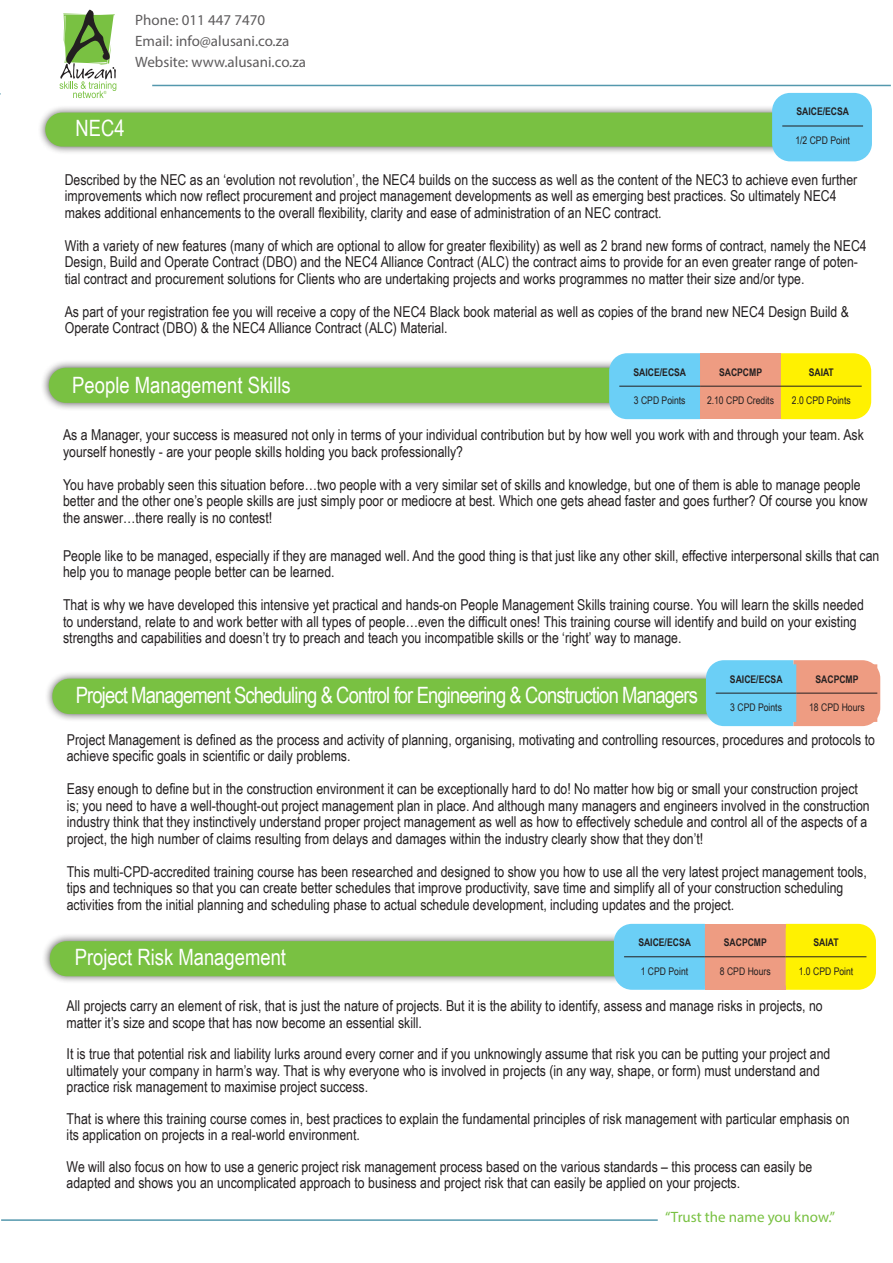
<style>
.page{position:relative;width:893px;height:1263px;background:#fff}
.page>*{position:absolute;margin:0;border:0;box-sizing:border-box;transform-origin:0 0}
.t1{font:22.5px "Arial Narrow";letter-spacing:-.04em;color:#fff}
.t2{font:22.5px "Arial Narrow";color:#fff}
.Body{font:15px/16.5px "Arial Narrow";color:#231f20}
.t3{font:15px "Myriad Pro";color:#5e5c5d}
.t4{font:15px "Myriad Pro";color:#79c142}
.Body-2{font:10.5px "Arial Narrow";color:#231f20}
.Body-3{font:700 10.5px "Arial Narrow";color:#231f20}
.t5{font:4.35px "Arial Narrow";color:#79c142;scale:1.06 1}
</style>
<div class="page">
<div style="left:41px;top:359px;width:802px;height:52px;background:#231f20;opacity:.75"></div>
<div style="left:49px;top:368px;width:786px;height:35px;background:#79c142;border-radius:17px"></div>
<svg style="left:60px;top:10px;width:56px;height:88px"></svg>
<hr style="left:1px;top:1219px;width:657px;height:2px;background:#5498ad">
<hr style="left:152px;top:85px;width:739px;height:1px;background:#5498ad">
<div style="left:38px;top:104px;width:830px;height:51px;background:#231f20;opacity:.75"></div>
<div style="left:45px;top:113px;width:815px;height:34px;background:#79c142;border-radius:17px"></div>
<div style="left:772px;top:93px;width:100px;height:68px;background:#6bcff6;border-radius:18px"></div>
<svg style="left:782px;top:125px;width:81px;height:1px"></svg>
<hr style="left:782px;top:126px;width:81px;height:1px;background:#231f20">
<div style="left:45px;top:670px;width:802px;height:52px;background:#231f20;opacity:.75"></div>
<div style="left:52px;top:679px;width:786px;height:35px;background:#79c142;border-radius:17px"></div>
<svg style="left:706px;top:660px;width:174px;height:66px;background:#abb7be"></svg>
<hr style="left:716px;top:693px;width:80px;height:1px;background:#231f20">
<hr style="left:796px;top:693px;width:81px;height:1px;background:#231f20">
<div style="left:42px;top:933px;width:802px;height:52px;background:#231f20;opacity:.75"></div>
<div style="left:50px;top:941px;width:786px;height:35px;background:#79c142;border-radius:17px"></div>
<svg style="left:614px;top:924px;width:262px;height:66px;background:#c6ca80"></svg>
<hr style="left:624px;top:956px;width:81px;height:1px;background:#231f20">
<hr style="left:705px;top:956px;width:81px;height:1px;background:#231f20">
<hr style="left:786px;top:956px;width:80px;height:1px;background:#231f20">
<svg style="left:609px;top:353px;width:262px;height:66px;background:#c6ca7f"></svg>
<hr style="left:619px;top:386px;width:81px;height:1px;background:#231f20">
<hr style="left:700px;top:386px;width:81px;height:1px;background:#231f20">
<hr style="left:781px;top:386px;width:81px;height:1px;background:#231f20">
<p class="t5" style="left:104px;top:89px;width:4px">®</p>
<p class="t1" style="left:75px;top:112px;width:51px">NEC4</p>
<p class="t3" style="left:135px;top:11px;width:131px">Phone: 011 447 7470</p>
<p class="t3" style="left:135px;top:32px;width:156px">Email: info@alusani.co.za</p>
<p class="t3" style="left:135px;top:53px;width:172px">Website: www.alusani.co.za</p>
<p class="Body-3" style="left:796px;top:104px;width:54px">SAICE/ECSA</p>
<p class="Body-2" style="left:795px;top:133px;width:56px">1/2 CPD Point</p>
<p class="Body" style="left:65px;top:171px;width:794px">Described by the NEC as an ‘evolution not revolution’, the NEC4 builds on the success as well as the content of the NEC3 to achieve even further improvements which now reflect procurement and project management developments as well as emerging best practices. So ultimately NEC4 makes additional enhancements to the overall flexibility, clarity and ease of administration of an NEC contract.</p>
<p class="Body" style="left:65px;top:237px;width:803px">With a variety of new features (many of which are optional to allow for greater flexibility) as well as 2 brand new forms of contract, namely the NEC4<br>Design, Build and Operate Contract (DBO) and the NEC4 Alliance Contract (ALC) the contract aims to provide for an even greater range of poten&shy;tial contract and procurement solutions for Clients who are undertaking projects and works programmes no matter their size and/or type.</p>
<p class="Body" style="left:65px;top:303px;width:786px">As part of your registration fee you will receive a copy of the NEC4 Black book material as well as copies of the brand new NEC4 Design Build &amp;<br>Operate Contract (DBO) &amp; the NEC4 Alliance Contract (ALC) Material.</p>
<p class="Body-3" style="left:634px;top:364px;width:54px">SAICE/ECSA</p>
<p class="Body-3" style="left:719px;top:364px;width:45px">SACPCMP</p>
<p class="Body-3" style="left:809px;top:364px;width:27px">SAIAT</p>
<p class="Body-2" style="left:634px;top:393px;width:53px">3 CPD Points</p>
<p class="Body-2" style="left:707px;top:393px;width:68px">2.10 CPD Credits</p>
<p class="Body-2" style="left:792px;top:393px;width:60px">2.0 CPD Points</p>
<p class="t2" style="left:72px;top:369px;width:220px">People Management Skills</p>
<p class="Body" style="left:63px;top:426px;width:802px">As a Manager, your success is measured not only in terms of your individual contribution but by how well you work with and through your team. Ask yourself honestly - are your people skills holding you back professionally?</p>
<p class="Body" style="left:63px;top:475px;width:806px">You have probably seen this situation before…two people with a very similar set of skills and knowledge, but one of them is able to manage people better and the other one’s people skills are just simply poor or mediocre at best. Which one gets ahead faster and goes further? Of course you know the answer…there really is no contest!</p>
<p class="Body" style="left:63px;top:546px;width:818px">People like to be managed, especially if they are managed well. And the good thing is that just like any other skill, effective interpersonal skills that can help you to manage people better can be learned.</p>
<p class="Body" style="left:63px;top:596px;width:802px">That is why we have developed this intensive yet practical and hands-on People Management Skills training course. You will learn the skills needed to understand, relate to and work better with all types of people…even the difficult ones! This training course will identify and build on your existing strengths and capabilities and doesn’t try to preach and teach you incompatible skills or the ‘right’ way to manage.</p>
<p class="Body-3" style="left:730px;top:671px;width:54px">SAICE/ECSA</p>
<p class="Body-3" style="left:815px;top:671px;width:45px">SACPCMP</p>
<p class="Body-2" style="left:730px;top:700px;width:53px">3 CPD Points</p>
<p class="Body-2" style="left:809px;top:700px;width:57px">18 CPD Hours</p>
<p class="t1" style="left:76px;top:678px;width:624px">Project Management Scheduling &amp; Control for Engineering &amp; Construction Managers</p>
<p class="Body" style="left:67px;top:730px;width:810px">Project Management is defined as the process and activity of planning, organising, motivating and controlling resources, procedures and protocols to achieve specific goals in scientific or daily problems.</p>
<p class="Body" style="left:67px;top:780px;width:804px">Easy enough to define but in the construction environment it can be exceptionally hard to do! No matter how big or small your construction project is; you need to have a well-thought-out project management plan in place. And although many managers and engineers involved in the construction industry think that they instinctively understand proper project management as well as how to effectively schedule and control all of the aspects of a project, the high number of claims resulting from delays and damages within the industry clearly show that they don’t!</p>
<p class="Body" style="left:67px;top:862px;width:801px">This multi-CPD-accredited training course has been researched and designed to show you how to use all the very latest project management tools, tips and techniques so that you can create better schedules that improve productivity, save time and simplify all of your construction scheduling</p>
<p class="Body" style="left:67px;top:895px;width:669px">activities from the initial planning and scheduling phase to actual schedule development, including updates and the project.</p>
<p class="Body-3" style="left:638px;top:934px;width:54px">SAICE/ECSA</p>
<p class="Body-3" style="left:724px;top:934px;width:45px">SACPCMP</p>
<p class="Body-3" style="left:813px;top:934px;width:27px">SAIAT</p>
<p class="Body-2" style="left:641px;top:963px;width:49px">1 CPD Point</p>
<p class="Body-2" style="left:720px;top:963px;width:52px">8 CPD Hours</p>
<p class="Body-2" style="left:799px;top:963px;width:56px">1.0 CPD Point</p>
<p class="t2" style="left:75px;top:940px;width:213px">Project Risk Management</p>
<p class="Body" style="left:67px;top:997px;width:758px">All projects carry an element of risk, that is just the nature of projects. But it is the ability to identify, assess and manage risks in projects, no matter it’s size and scope that has now become an essential skill.</p>
<p class="Body" style="left:67px;top:1045px;width:765px">It is true that potential risk and liability lurks around every corner and if you unknowingly assume that risk you can be putting your project and ultimately your company in harm’s way. That is why everyone who is involved in projects (in any way, shape, or form) must understand and practice risk management to maximise project success.</p>
<p class="Body" style="left:67px;top:1110px;width:784px">That is where this training course comes in, best practices to explain the fundamental principles of risk management with particular emphasis on its application on projects in a real-world environment.</p>
<p class="Body" style="left:67px;top:1158px;width:747px">We will also focus on how to use a generic project risk management process based on the various standards – this process can easily be adapted and shows you an uncomplicated approach to business and project risk that can easily be applied on your projects.</p>
<p class="t4" style="left:665px;top:1208px;width:172px">“Trust the name you know.”</p>
</div>
